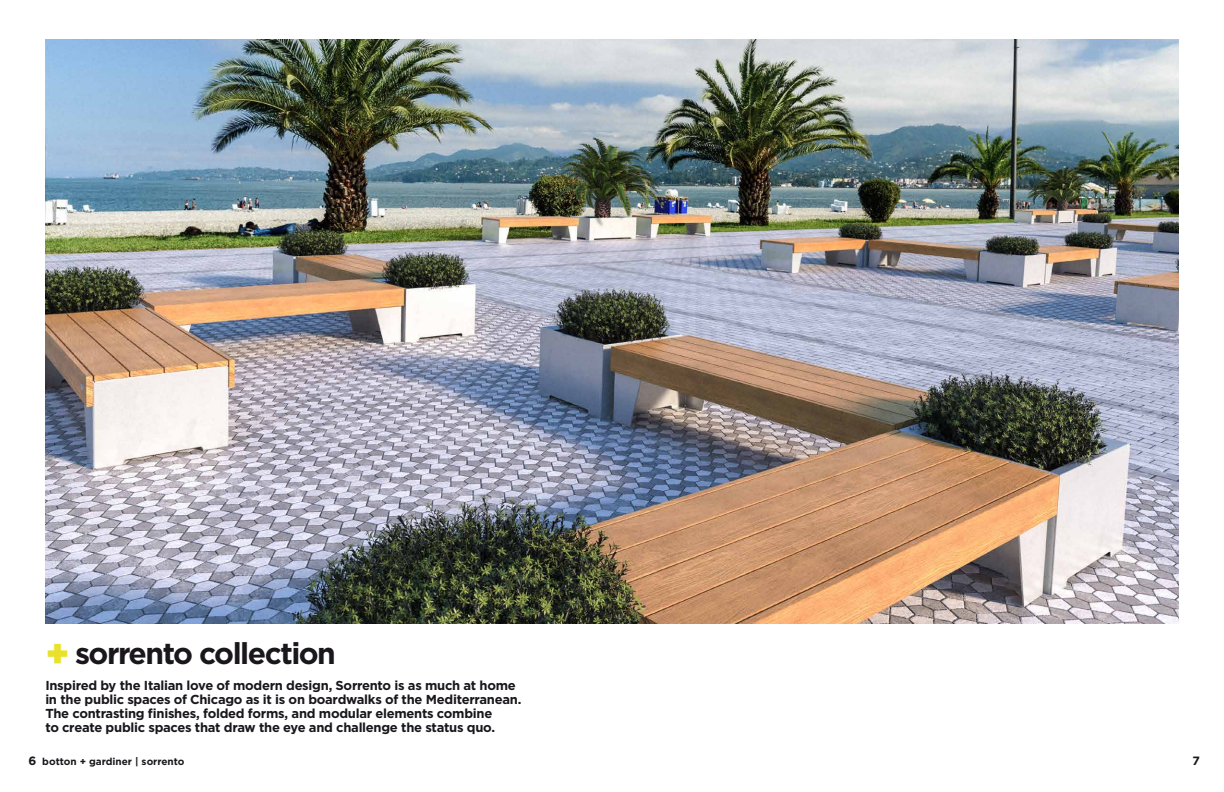
<style>
.page{position:relative;width:1224px;height:792px;background:#fff}
.page>*{position:absolute;margin:0;border:0;box-sizing:border-box;transform-origin:0 0}
.t1{font:700 30px "Gotham";letter-spacing:-.05em;color:#1a171c}
.t2{font:700 13px/14px "Gotham";letter-spacing:-.02em;color:#1a171c}
.t3{font:700 12px "Gotham";color:#1a171c}
.t4{font:700 10px "Gotham";color:#1a171c}
.s1{font-weight:900;font-size:38px;color:#e9e12a}
.s2{font-size:12px}
</style>
<div class="page">
<img style="left:45px;top:40px;width:1134px;height:584px">
<h1 class="t1" style="left:45px;top:634px;width:292px"><span class="s1">+</span> sorrento collection</h1>
<p class="t2" style="left:45px;top:678px;width:478px">Inspired by the Italian love of modern design, Sorrento is as much at home in the public spaces of Chicago as it is on boardwalks of the Mediterranean.<br>The contrasting finishes, folded forms, and modular elements combine<br>to create public spaces that draw the eye and challenge the status quo.</p>
<p class="t4" style="left:28px;top:755px;width:158px"><span class="s2">6</span> botton + gardiner | sorrento</p>
<p class="t3" style="left:1192px;top:753px;width:9px">7</p>
</div>
